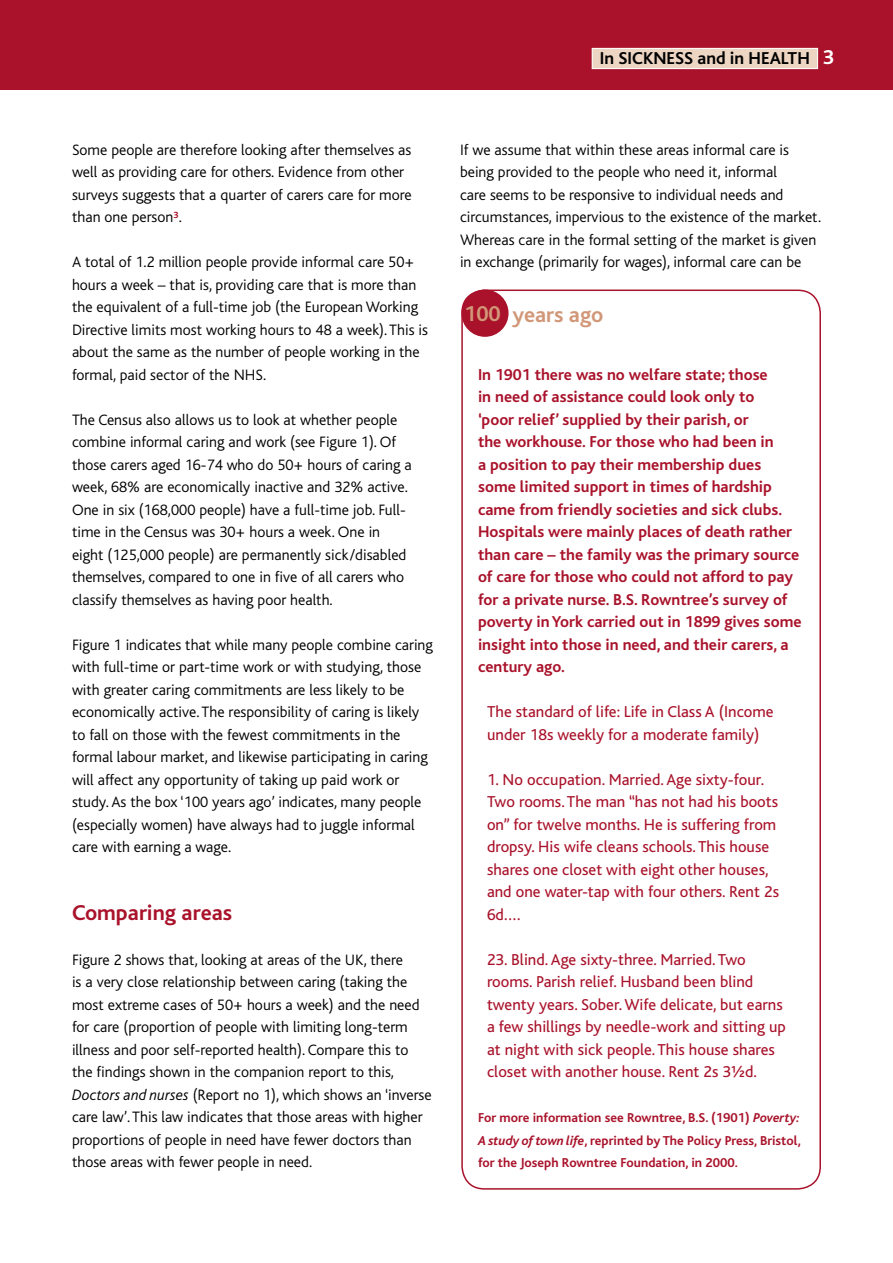
<style>
.page{position:relative;width:893px;height:1263px;background:#fff}
.page>*{position:absolute;margin:0;border:0;box-sizing:border-box;transform-origin:0 0}
.Subhead_2{font:700 22.5px "Bliss";color:#a9122a}
.Box_heading{font:700 22.5px "Bliss";color:#d19778}
.Folio{font:700 21px "Bliss";color:#fff}
.t1{font:700 18px "Bliss Caps";color:#000}
.New_box_style_blue_Quote{font:16.5px/22.5px "Bliss";color:#a9122a}
.New_box_style_blue{font:700 16.5px/22.5px "Bliss";color:#a9122a}
.Body_text_normal{font:300 15.75px/22.5px "Bliss";color:#000}
.New_box_style_blue_SOURCE{font:700 13.5px/22.5px "Bliss";color:#a9122a;text-align:justify}
.s1{font-family:"Bliss"}
.s2{font-style:italic}
</style>
<div class="page">
<div style="left:0;top:0;width:893px;height:90px;background:#a9122a"></div>
<div style="left:592px;top:48px;width:226px;height:21px;background:#edd5c3"></div>
<div style="left:592px;top:48px;width:226px;height:21px;border:1px solid #fff"></div>
<svg style="left:461px;top:289px;width:360px;height:900px"></svg>
<div style="left:461px;top:290px;width:48px;height:47px;background:#a9122a;border-radius:50%"></div>
<p class="t1" style="left:600px;top:49px;width:211px">I<span class="s1">n</span> SICKNESS <span class="s1">and in</span> HEALTH</p>
<p class="Folio" style="left:823px;top:46px;width:13px">3</p>
<p class="Body_text_normal" style="left:72px;top:138px;width:341px">Some people are therefore looking after themselves as well as providing care for others. Evidence from other surveys suggests that a quarter of carers care for more than one person<sup>3</sup>.</p>
<p class="Body_text_normal" style="left:72px;top:251px;width:357px">A total of 1.2 million people provide informal care 50+ hours a week – that is, providing care that is more than the equivalent of a full-time job (the European Working Directive limits most working hours to 48 a week). This is about the same as the number of people working in the formal, paid sector of the NHS.</p>
<p class="Body_text_normal" style="left:72px;top:408px;width:341px">The Census also allows us to look at whether people combine informal caring and work (see Figure 1). Of those carers aged 16-74 who do 50+ hours of caring a week, 68% are economically inactive and 32% active.<br>One in six (168,000 people) have a full-time job. Full&shy;time in the Census was 30+ hours a week. One in eight (125,000 people) are permanently sick/disabled themselves, compared to one in five of all carers who classify themselves as having poor health.</p>
<p class="Body_text_normal" style="left:72px;top:633px;width:362px">Figure 1 indicates that while many people combine caring with full-time or part-time work or with studying, those with greater caring commitments are less likely to be economically active. The responsibility of caring is likely to fall on those with the fewest commitments in the formal labour market, and likewise participating in caring will affect any opportunity of taking up paid work or study. As the box ‘100 years ago’ indicates, many people (especially women) have always had to juggle informal care with earning a wage.</p>
<p class="Subhead_2" style="left:72px;top:901px;width:162px">Comparing areas</p>
<p class="Body_text_normal" style="left:72px;top:948px;width:361px">Figure 2 shows that, looking at areas of the UK, there<br>is a very close relationship between caring (taking the most extreme cases of 50+ hours a week) and the need for care (proportion of people with limiting long-term illness and poor self-reported health). Compare this to the findings shown in the companion report to this, <span class="s2">Doctors and nurses</span> (Report no 1), which shows an ‘inverse care law’. This law indicates that those areas with higher proportions of people in need have fewer doctors than those areas with fewer people in need.</p>
<p class="Body_text_normal" style="left:460px;top:138px;width:363px">If we assume that within these areas informal care is being provided to the people who need it, informal<br>care seems to be responsive to individual needs and circumstances, impervious to the existence of the market.<br>Whereas care in the formal setting of the market is given in exchange (primarily for wages), informal care can be</p>
<p class="Box_heading" style="left:464px;top:302px;width:38px">100</p>
<p class="Box_heading" style="left:512px;top:303px;width:92px">years ago</p>
<p class="New_box_style_blue" style="left:478px;top:363px;width:325px">In 1901 there was no welfare state; those<br>in need of assistance could look only to<br>‘poor relief’ supplied by their parish, or<br>the workhouse. For those who had been in<br>a position to pay their membership dues some limited support in times of hardship came from friendly societies and sick clubs.<br>Hospitals were mainly places of death rather than care – the family was the primary source of care for those who could not afford to pay for a private nurse. B.S. Rowntree’s survey of poverty in York carried out in 1899 gives some insight into those in need, and their carers, a century ago.</p>
<p class="New_box_style_blue_Quote" style="left:487px;top:701px;width:288px">The standard of life: Life in Class A (Income under 18s weekly for a moderate family)</p>
<p class="New_box_style_blue_Quote" style="left:487px;top:768px;width:294px">1. No occupation. Married. Age sixty-four.<br>Two rooms. The man “has not had his boots on” for twelve months. He is suffering from dropsy. His wife cleans schools. This house shares one closet with eight other houses, and one water-tap with four others. Rent 2s 6d.…</p>
<p class="New_box_style_blue_Quote" style="left:487px;top:948px;width:300px">23. Blind. Age sixty-three. Married. Two rooms. Parish relief. Husband been blind twenty years. Sober. Wife delicate, but earns a few shillings by needle-work and sitting up at night with sick people. This house shares closet with another house. Rent 2s 31⁄2d.</p>
<p class="New_box_style_blue_SOURCE" style="left:478px;top:1107px;width:324px">For more information see Rowntree, B.S. (1901) <span class="s2">Poverty:<br>A study of town life</span>, reprinted by The Policy Press, Bristol, for the Joseph Rowntree Foundation, in 2000.</p>
</div>
